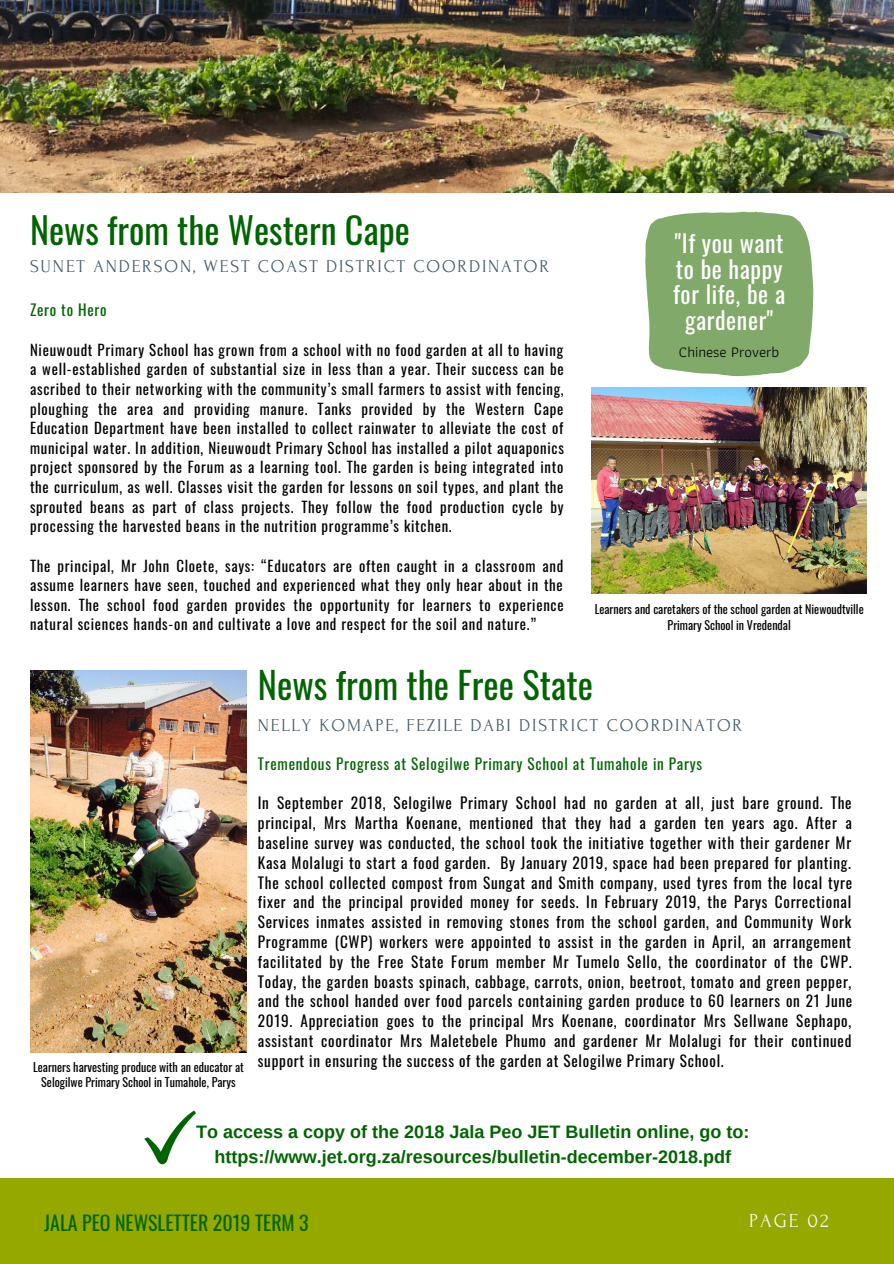
<style>
.page{position:relative;width:894px;height:1264px;background:#fff}
.page>*{position:absolute;margin:0;border:0;box-sizing:border-box;transform-origin:0 0}
.t1{font:36.45px "Oswald";color:#006400}
.t2{font:36px "Oswald";color:#006400}
.t3{font:23.85px/25.5px "Oswald";letter-spacing:.025em;color:#fff;text-align:center}
.t4{font:19.8px "Oswald";color:#006400}
.t5{font:19.8px "Forum";letter-spacing:.1em;color:#fafafa}
.t6{font:700 18px/24.8px "Arimo";color:#006400;text-align:center}
.t7{font:18px "Forum";letter-spacing:.1em;color:#435967}
.t8{font:15.15px/19.8px "Oswald";letter-spacing:.05em;color:#000;text-align:justify}
.t9{font:15.15px "Oswald";letter-spacing:.05em;color:#006400}
.t10{font:15px "Athiti";color:#000}
.t11{font:14.85px/19.6px "Oswald";letter-spacing:.05em;color:#000;text-align:justify}
.t12{font:12px/15.8px "Oswald";color:#000;text-align:center}
</style>
<div class="page">
<img style="left:0;top:0;width:893px;height:193px">
<div style="left:0;top:1178px;width:893px;height:85px;background:#95a800"></div>
<img style="left:591px;top:387px;width:275px;height:206px">
<svg style="left:645px;top:211px;width:168px;height:165px;background:#8bb076"></svg>
<img style="left:30px;top:671px;width:216px;height:381px">
<svg style="left:144px;top:1110px;width:52px;height:54px"></svg>
<h2 class="t2" style="left:30px;top:202px;width:381px">News from the Western Cape</h2>
<p class="t7" style="left:30px;top:256px;width:520px">SUNET ANDERSON, WEST COAST DISTRICT COORDINATOR</p>
<p class="t9" style="left:30px;top:298px;width:78px">Zero to Hero</p>
<p class="t11" style="left:30px;top:339px;width:535px">Nieuwoudt Primary School has grown from a school with no food garden at all to having a well-established garden of substantial size in less than a year. Their success can be ascribed to their networking with the community’s small farmers to assist with fencing, ploughing the area and providing manure. Tanks provided by the Western Cape Education Department have been installed to collect rainwater to alleviate the cost of municipal water. In addition, Nieuwoudt Primary School has installed a pilot aquaponics project sponsored by the Forum as a learning tool. The garden is being integrated into the curriculum, as well. Classes visit the garden for lessons on soil types, and plant the sprouted beans as part of class projects. They follow the food production cycle by processing the harvested beans in the nutrition programme’s kitchen.</p>
<p class="t11" style="left:30px;top:555px;width:535px">The principal, Mr John Cloete, says: “Educators are often caught in a classroom and assume learners have seen, touched and experienced what they only hear about in the lesson. The school food garden provides the opportunity for learners to experience natural sciences hands-on and cultivate a love and respect for the soil and nature.”</p>
<h3 class="t3" style="left:673px;top:230px;width:113px">"If you want to be happy for life, be a gardener"</h3>
<p class="t10" style="left:678px;top:339px;width:102px">Chinese Proverb</p>
<p class="t12" style="left:594px;top:601px;width:270px">Learners and caretakers of the school garden at Niewoudtville<br>Primary School in Vredendal</p>
<h1 class="t1" style="left:258px;top:656px;width:336px">News from the Free State</h1>
<p class="t7" style="left:258px;top:715px;width:486px">NELLY KOMAPE, FEZILE DABI DISTRICT COORDINATOR</p>
<p class="t9" style="left:258px;top:751px;width:446px">Tremendous Progress at Selogilwe Primary School at Tumahole in Parys</p>
<p class="t8" style="left:258px;top:792px;width:596px">In September 2018, Selogilwe Primary School had no garden at all, just bare ground. The principal, Mrs Martha Koenane, mentioned that they had a garden ten years ago. After a baseline survey was conducted, the school took the initiative together with their gardener Mr Kasa Molalugi to start a food garden. By January 2019, space had been prepared for planting.<br>The school collected compost from Sungat and Smith company, used tyres from the local tyre fixer and the principal provided money for seeds. In February 2019, the Parys Correctional Services inmates assisted in removing stones from the school garden, and Community Work Programme (CWP) workers were appointed to assist in the garden in April, an arrangement facilitated by the Free State Forum member Mr Tumelo Sello, the coordinator of the CWP.<br>Today, the garden boasts spinach, cabbage, carrots, onion, beetroot, tomato and green pepper, and the school handed over food parcels containing garden produce to 60 learners on 21 June 2019. Appreciation goes to the principal Mrs Koenane, coordinator Mrs Sellwane Sephapo, assistant coordinator Mrs Maletebele Phumo and gardener Mr Molalugi for their continued support in ensuring the success of the garden at Selogilwe Primary School.</p>
<p class="t12" style="left:33px;top:1058px;width:212px">Learners harvesting produce with an educator at<br>Selogilwe Primary School in Tumahole, Parys</p>
<p class="t6" style="left:196px;top:1119px;width:554px">To access a copy of the 2018 Jala Peo JET Bulletin online, go to: https://www.jet.org.za/resources/bulletin-december-2018.pdf</p>
<h3 class="t4" style="left:44px;top:1206px;width:266px">JALA PEO NEWSLETTER 2019 TERM 3</h3>
<h3 class="t5" style="left:748px;top:1210px;width:81px">PAGE 02</h3>
</div>
